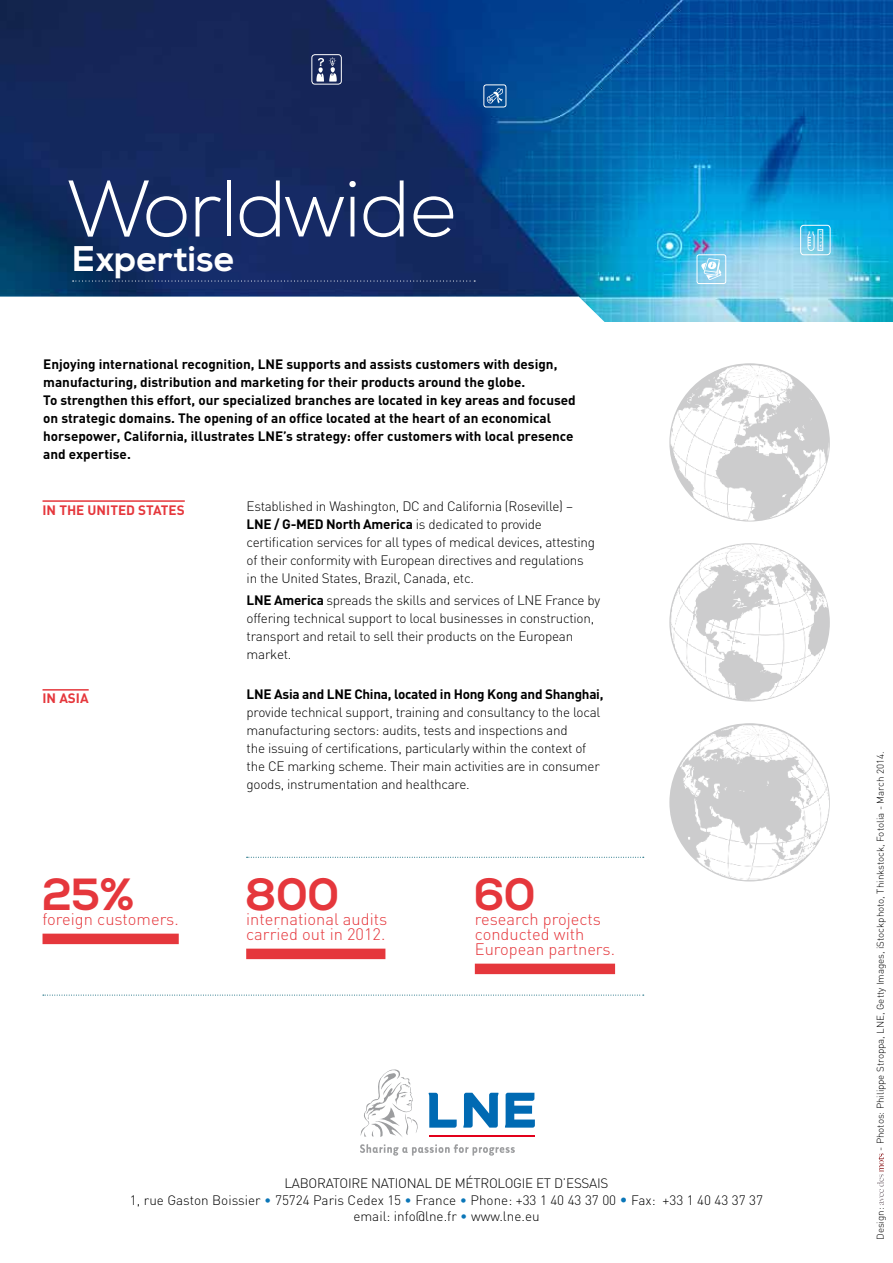
<style>
.page{position:relative;width:893px;height:1263px;background:#fff}
.page>*{position:absolute;margin:0;border:0;box-sizing:border-box;transform-origin:0 0}
.t1{font:300 79.95px "Nexa";color:#fff}
.t2{font:700 45px "Nexa";color:#e5373c}
.t3{font:700 35.55px "Nexa";color:#fff}
.t4{font:300 16.5px/15px "DIN";color:#e5373c}
.t5{font:300 13.5px/18px "DIN";letter-spacing:-.02em;color:#000}
.t6{font:700 13.5px/18px "DIN";color:#000}
.t7{font:300 13.5px/16.5px "DIN";color:#000;text-align:center}
.t8{font:700 13.5px "DIN";letter-spacing:-.02em;color:#000}
.t9{font:700 13.5px "DIN";color:#e5373c}
.t10{font:300 9.75px "DIN";color:#000}
.s1{font-weight:700}
.s2{color:#0a76b8}
.s3{font-weight:500;font-size:15px;color:#0a76b8}
</style>
<div class="page">
<img style="left:1px;top:0;width:892px;height:322px">
<svg style="left:73px;top:280px;width:402px;height:2px"></svg>
<img style="left:669px;top:363px;width:161px;height:159px">
<img style="left:669px;top:543px;width:161px;height:158px">
<img style="left:669px;top:723px;width:161px;height:158px">
<svg style="left:1px;top:297px;width:608px;height:25px"></svg>
<img style="left:0;top:0;width:1px;height:424px">
<div style="left:696px;top:254px;width:30px;height:30px;border:1px solid #fff;border-radius:2px"></div>
<svg style="left:701px;top:258px;width:20px;height:22px"></svg>
<div style="left:311px;top:54px;width:31px;height:31px;border:1px solid #fff;border-radius:3px"></div>
<svg style="left:316px;top:57px;width:21px;height:25px"></svg>
<svg style="left:807px;top:229px;width:16px;height:22px"></svg>
<div style="left:800px;top:225px;width:30px;height:30px;border:1px solid #fff;border-radius:3px"></div>
<div style="left:483px;top:85px;width:23px;height:22px;border:1px solid #fff;border-radius:2px"></div>
<svg style="left:487px;top:88px;width:16px;height:16px"></svg>
<hr style="left:429px;top:1135px;width:106px;height:2px;background:#e2001a">
<svg style="left:505px;top:1093px;width:30px;height:34px"></svg>
<svg style="left:428px;top:1093px;width:29px;height:35px"></svg>
<svg style="left:463px;top:1093px;width:36px;height:34px"></svg>
<svg style="left:360px;top:1069px;width:58px;height:68px"></svg>
<svg style="left:360px;top:1144px;width:155px;height:11px"></svg>
<div style="left:43px;top:934px;width:136px;height:10px;background:#e5373c"></div>
<div style="left:246px;top:949px;width:139px;height:10px;background:#e5373c"></div>
<div style="left:475px;top:964px;width:140px;height:10px;background:#e5373c"></div>
<svg style="left:247px;top:857px;width:397px;height:1px"></svg>
<svg style="left:43px;top:995px;width:601px;height:1px"></svg>
<hr style="left:43px;top:500px;width:142px;height:2px;background:#e5373c">
<hr style="left:43px;top:689px;width:46px;height:2px;background:#e5373c">
<svg style="left:877px;top:1153px;width:7px;height:52px"></svg>
<h1 class="t1" style="left:68px;top:163px;width:393px">Worldwide</h1>
<h3 class="t3" style="left:73px;top:238px;width:163px">Expertise</h3>
<p class="t6" style="left:43px;top:354px;width:534px;text-indent:243px">supports and assists customers with design, manufacturing, distribution and marketing for their products around the globe.<br>To strengthen this effort, our specialized branches are located in key areas and focused on strategic domains. The opening of an office located at the heart of an economical horsepower, California, illustrates LNE</p>
<p class="t6" style="left:43px;top:354px;width:224px">Enjoying international recognition, LNE</p>
<p class="t6" style="left:283px;top:426px;width:292px">’s strategy: offer customers with local presence</p>
<p class="t6" style="left:43px;top:444px;width:89px">and expertise.</p>
<p class="t9" style="left:43px;top:501px;width:144px">I n the United States</p>
<p class="t9" style="left:43px;top:690px;width:48px">I n Asia</p>
<h2 class="t2" style="left:43px;top:869px;width:94px">25%</h2>
<p class="t4" style="left:43px;top:911px;width:138px">foreign customers.</p>
<p class="t5" style="left:247px;top:496px;width:328px">Established in Washington, DC and California (Roseville) –</p>
<p class="t6" style="left:247px;top:514px;width:9px">LNE</p>
<p class="t5" style="left:247px;top:514px;width:350px;text-indent:28px"><span class="s1">/ G-MED North America</span> is dedicated to provide certification services for all types of medical devices, attesting of their conformity with European directives and regulations in the United States, Brazil, Canada, etc.</p>
<p class="t6" style="left:247px;top:590px;width:9px">LNE</p>
<p class="t5" style="left:247px;top:591px;width:355px;text-indent:28px"><span class="s1">America</span> spreads the skills and services of LNE France by offering technical support to local businesses in construction, transport and retail to sell their products on the European market.</p>
<p class="t6" style="left:247px;top:684px;width:9px">LNE</p>
<p class="t6" style="left:274px;top:684px;width:62px">Asia and LNE</p>
<p class="t8" style="left:354px;top:685px;width:251px">China, located in Hong Kong and Shanghai,</p>
<p class="t5" style="left:247px;top:703px;width:355px">provide technical support, training and consultancy to the local manufacturing sectors: audits, tests and inspections and<br>the issuing of certifications, particularly within the context of the CE marking scheme. Their main activities are in consumer goods, instrumentation and healthcare.</p>
<h2 class="t2" style="left:246px;top:869px;width:95px">800</h2>
<p class="t4" style="left:246px;top:911px;width:143px">international audits carried out in 2012.</p>
<p class="t4" style="left:475px;top:911px;width:128px">research projects</p>
<h2 class="t2" style="left:475px;top:869px;width:63px">60</h2>
<p class="t4" style="left:475px;top:926px;width:142px">conducted with<br>European partners.</p>
<p class="t7" style="left:130px;top:1175px;width:635px">LABORATOIRE NATIONAL DE MÉTROLOGIE ET D’ESSAIS<br>1, rue Gaston Boissier <span class="s2">•</span> 75724 Paris Cedex 15 <span class="s2">•</span> France <span class="s2">•</span> Phone: +33 1 40 43 37 00 <span class="s3">•</span> Fax: +33 1 40 43 37 37 email: info@lne.fr <span class="s2">•</span> www.lne.eu</p>
<p class="t10" style="left:874px;top:1151px;width:401px;rotate:-90deg">- Photos: Philippe Stroppa, LNE, Getty Images, iStockphoto, Thinkstock, Fotolia - March 2014.</p>
<p class="t10" style="left:874px;top:1240px;width:34px;rotate:-90deg">Design:</p>
</div>
